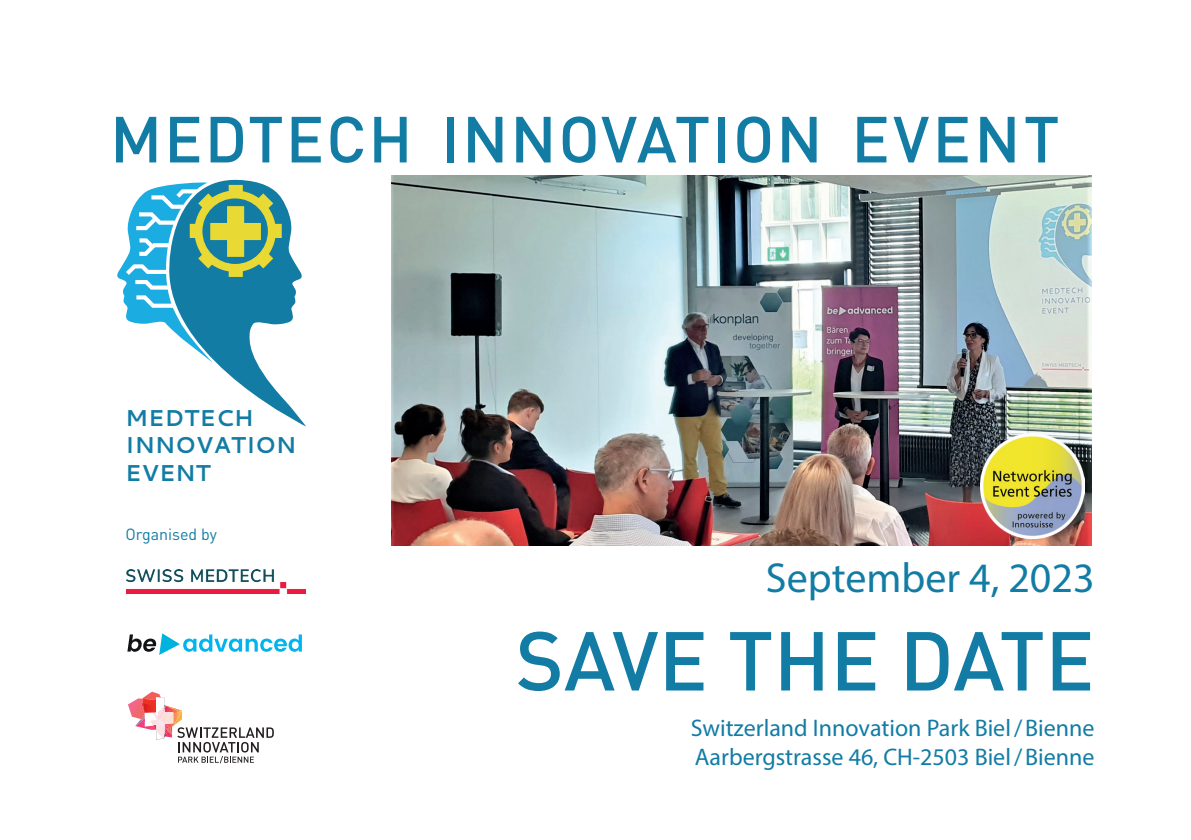
<style>
.page{position:relative;width:1191px;height:840px;background:#fff}
.page>*{position:absolute;margin:0;border:0;box-sizing:border-box;transform-origin:0 0}
.t1{font:500 82px "DIN Pro";color:#127ca5}
.t2{font:500 64px "DIN Pro";letter-spacing:.03em;color:#127ca5}
.t3{font:42px "Myriad Pro";color:#127ca5}
.t4{font:24px/28.8px "Myriad Pro";color:#127ca5}
.t5{font:700 23px/27.6px "Cantarell";color:#127ca5}
.t6{font:16px "DIN Pro";color:#127ca5}
</style>
<div class="page">
<img style="left:391px;top:176px;width:700px;height:369px">
<svg style="left:117px;top:179px;width:189px;height:247px"></svg>
<svg style="left:128px;top:633px;width:174px;height:21px"></svg>
<img style="left:126px;top:569px;width:179px;height:24px">
<svg style="left:128px;top:691px;width:146px;height:72px"></svg>
<img style="left:980px;top:433px;width:104px;height:105px">
<h2 class="t2" style="left:110px;top:90px;width:951px">MEDTECH INNOVATION EVENT</h2>
<p class="t5" style="left:125px;top:403px;width:172px">MEDTECH<br>INNOVATION<br>EVENT</p>
<p class="t6" style="left:125px;top:521px;width:93px">Organised by</p>
<h3 class="t3" style="left:766px;top:551px;width:330px">September 4, 2023</h3>
<h1 class="t1" style="left:515px;top:597px;width:580px">SAVE THE DATE</h1>
<p class="t4" style="left:691px;top:713px;width:405px">Switzerland Innovation Park Biel/Bienne<br>Aarbergstrasse 46, CH-2503 Biel/Bienne</p>
</div>
